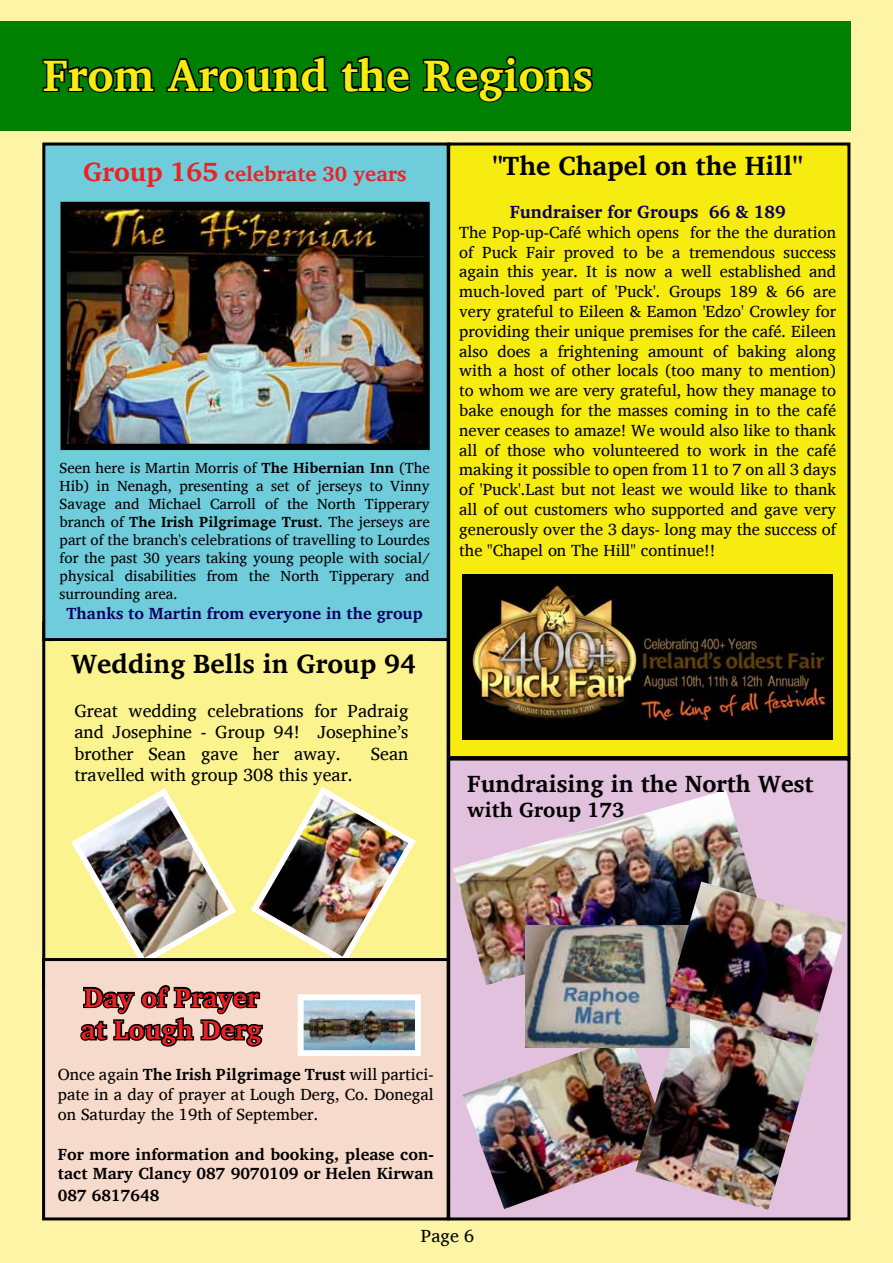
<style>
.page{position:relative;width:893px;height:1263px;background:#fdf5a5}
.page>*{position:absolute;margin:0;border:0;box-sizing:border-box;transform-origin:0 0}
.t1{font:700 45px "Charis SIL";color:#f7ec0f}
.t2{font:700 27px "Charis SIL";color:#000}
.t3{font:700 27px/32.4px "Charis SIL";color:#ed2124}
.t4{font:700 24px "Charis SIL";color:#000}
.t5{font:700 21px "Charis SIL";color:#ed2124}
.t6{font:700 21px "Charis SIL";color:#000}
.t7{font:18px/21.6px "Charis SIL";color:#000;text-align:justify}
.t8{font:700 18px "Charis SIL";color:#090063}
.t9{font:16.5px/19.8px "Charis SIL";color:#000;text-align:justify}
.t10{font:700 16.5px/19.8px "Charis SIL";color:#000}
.t11{font:700 16.5px "Charis SIL";color:#090063}
.t12{font:15px/18px "Charis SIL";color:#000;text-align:justify}
.s1{font-size:27px}
.s2{font-weight:700}
</style>
<div class="page">
<div style="left:44px;top:623px;width:404px;height:364px;background:#fbf38e"></div>
<div style="left:449px;top:759px;width:400px;height:460px;background:#e1c1dd"></div>
<div style="left:447px;top:757px;width:403px;height:463px;border:3px solid #000"></div>
<div style="left:449px;top:144px;width:400px;height:613px;background:#f7ec0f"></div>
<div style="left:447px;top:143px;width:403px;height:616px;border:3px solid #000"></div>
<div style="left:44px;top:144px;width:404px;height:495px;background:#6fccdb"></div>
<div style="left:42px;top:142px;width:408px;height:499px;border:3px solid #000"></div>
<img style="left:68px;top:209px;width:355px;height:234px">
<div style="left:61px;top:202px;width:369px;height:248px;border:6px solid #000"></div>
<div style="left:0;top:22px;width:850px;height:109px;background:#008000"></div>
<img style="left:71px;top:788px;width:165px;height:170px">
<img style="left:251px;top:787px;width:165px;height:171px">
<div style="left:44px;top:959px;width:404px;height:260px;background:#f6dacb"></div>
<svg style="left:80px;top:985px;width:183px;height:62px"></svg>
<div style="left:42px;top:958px;width:408px;height:262px;border:3px solid #000"></div>
<img style="left:305px;top:1001px;width:109px;height:48px">
<div style="left:298px;top:994px;width:123px;height:62px;border:6px solid #fff"></div>
<svg style="left:42px;top:58px;width:113px;height:35px"></svg>
<svg style="left:166px;top:55px;width:163px;height:38px"></svg>
<svg style="left:340px;top:55px;width:70px;height:38px"></svg>
<svg style="left:422px;top:55px;width:171px;height:48px"></svg>
<img style="left:463px;top:574px;width:370px;height:165px">
<img style="left:463px;top:1034px;width:172px;height:175px">
<img style="left:453px;top:790px;width:299px;height:195px">
<img style="left:635px;top:1047px;width:180px;height:163px">
<img style="left:526px;top:926px;width:163px;height:122px">
<img style="left:666px;top:881px;width:180px;height:166px">
<h1 class="t1" style="left:43px;top:49px;width:551px">From Around the Regions</h1>
<p class="t5" style="left:83px;top:162px;width:325px"><span class="s1">Group 165</span> celebrate 30 years</p>
<p class="t12" style="left:60px;top:459px;width:372px">Seen here is Martin Morris of <span class="s2">The Hibernian Inn</span> (The Hib) in Nenagh, presenting a set of jerseys to Vinny Savage and Michael Carroll of the North Tipperary branch of <span class="s2">The Irish Pilgrimage Trust</span>. The jerseys are part of the branch's celebrations of travelling to Lourdes for the past 30 years taking young people with social/ physical disabilities from the North Tipperary and surrounding area.</p>
<p class="t11" style="left:67px;top:603px;width:358px">Thanks to Martin from everyone in the group</p>
<h2 class="t2" style="left:71px;top:648px;width:346px">Wedding Bells in Group 94</h2>
<p class="t7" style="left:74px;top:699px;width:336px">Great wedding celebrations for Padraig and Josephine - Group 94! Josephine’s brother Sean gave her away.</p>
<p class="t7" style="left:371px;top:743px;width:39px">Sean</p>
<p class="t7" style="left:74px;top:764px;width:280px">travelled with group 308 this year.</p>
<h2 class="t2" style="left:492px;top:150px;width:312px">"The Chapel on the Hill"</h2>
<p class="t8" style="left:510px;top:201px;width:277px">Fundraiser for Groups 66 &amp; 189</p>
<p class="t9" style="left:459px;top:222px;width:378px">The Pop-up-Café which opens for the the duration of Puck Fair proved to be a tremendous success again this year. It is now a well established and much-loved part of 'Puck'. Groups 189 &amp; 66 are very grateful to Eileen &amp; Eamon 'Edzo' Crowley for providing their unique premises for the café. Eileen also does a frightening amount of baking along with a host of other locals (too many to mention) to whom we are very grateful, how they manage to bake enough for the masses coming in to the café never ceases to amaze! We would also like to thank all of those who volunteered to work in the café making it possible to open from 11 to 7 on all 3 days of 'Puck'.Last but not least we would like to thank all of out customers who supported and gave very generously over the 3 days- long may the success of</p>
<p class="t9" style="left:459px;top:541px;width:258px">the "Chapel on The Hill" continue!!</p>
<h3 class="t4" style="left:467px;top:770px;width:348px">Fundraising in the North West</h3>
<p class="t6" style="left:467px;top:798px;width:159px">with Group 173</p>
<h2 class="t3" style="left:81px;top:981px;width:182px">Day of Prayer at Lough Derg</h2>
<p class="t9" style="left:58px;top:1065px;width:378px">Once again <span class="s2">The Irish Pilgrimage Trust</span> will partici&shy;pate in a day of prayer at Lough Derg, Co. Donegal on Saturday the 19th of September.</p>
<p class="t10" style="left:58px;top:1144px;width:378px">For more information and booking, please con&shy;tact Mary Clancy 087 9070109 or Helen Kirwan</p>
<p class="t10" style="left:58px;top:1185px;width:103px">087 6817648</p>
<p class="t7" style="left:421px;top:1225px;width:55px">Page 6</p>
</div>
